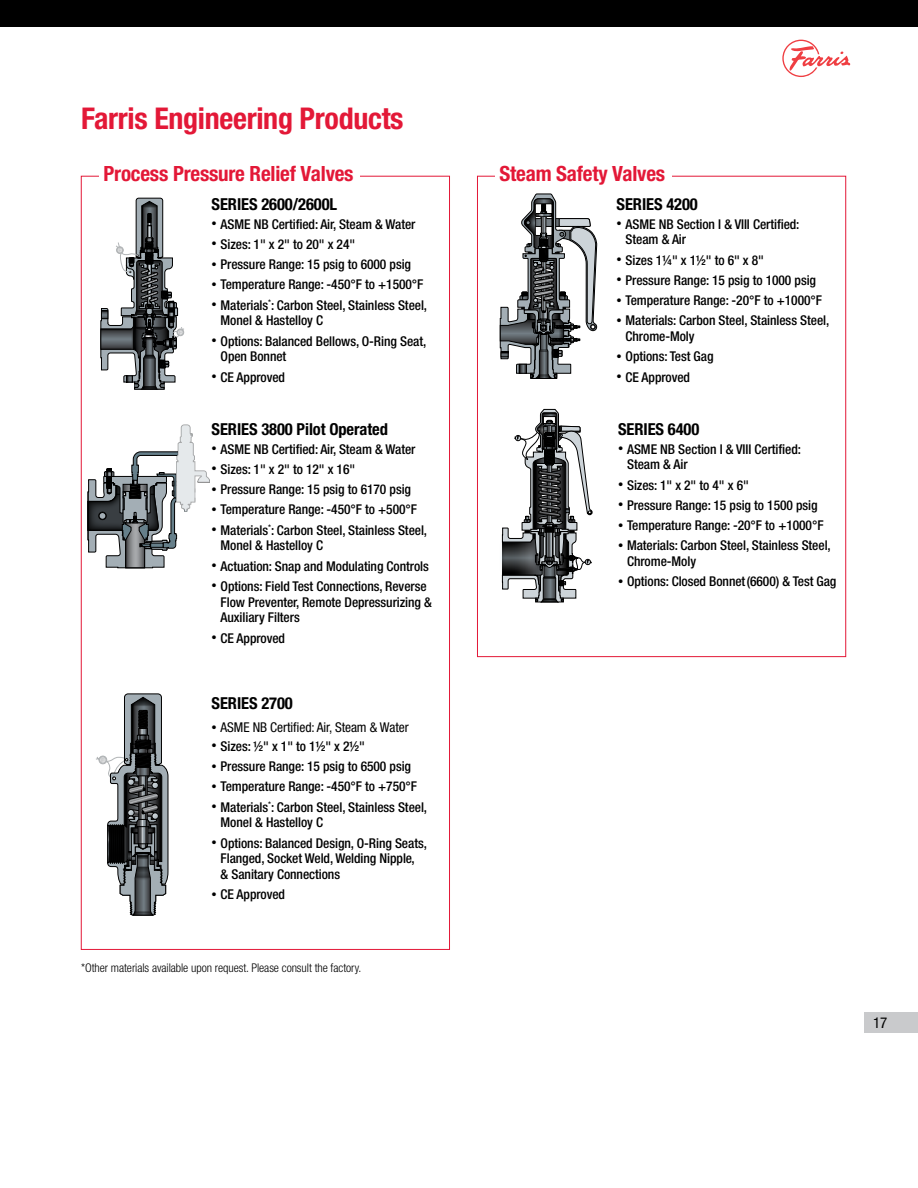
<style>
.page{position:relative;width:918px;height:1188px;background:#fff}
.page>*{position:absolute;margin:0;border:0;box-sizing:border-box;transform-origin:0 0}
.t1{font:700 condensed 30px "Helvetica Neue LT Std";letter-spacing:-.01em;color:#e31837}
.t2{font:700 condensed 21px "Helvetica Neue LT Std";letter-spacing:-.01em;color:#e31837}
.t3{font:700 condensed 16.5px "Helvetica Neue LT Std";letter-spacing:-.005em;color:#000}
.t4{font:condensed 15px "Helvetica Neue LT Std";color:#000}
.t5{font:500 condensed 13.5px/15.8px "Helvetica Neue LT Std";letter-spacing:-.005em;color:#000}
.t6{font:condensed 13.5px "Helvetica Neue LT Std";letter-spacing:-.005em;color:#000}
.t7{font:300 condensed 12px "Helvetica Neue LT Std";letter-spacing:-.005em;color:#000}
.s1{font-size:10.5px}
</style>
<div class="page">
<div style="left:864px;top:1012px;width:54px;height:22px;background:#c9cacc"></div>
<svg style="left:782px;top:40px;width:68px;height:37px"></svg>
<div style="left:0;top:0;width:918px;height:27px;background:#000"></div>
<div style="left:81px;top:176px;width:369px;height:774px;background:#fff;border:1px solid #e31837"></div>
<div style="left:477px;top:176px;width:369px;height:481px;background:#fff;border:1px solid #e31837"></div>
<div style="left:99px;top:162px;width:261px;height:25px;background:#fff"></div>
<div style="left:495px;top:162px;width:177px;height:25px;background:#fff"></div>
<svg style="left:501px;top:409px;width:91px;height:193px"></svg>
<svg style="left:88px;top:425px;width:122px;height:143px"></svg>
<svg style="left:500px;top:194px;width:97px;height:185px"></svg>
<svg style="left:101px;top:198px;width:83px;height:191px"></svg>
<svg style="left:96px;top:694px;width:72px;height:221px"></svg>
<h1 class="t1" style="left:81px;top:101px;width:324px">Farris Engineering Products</h1>
<h2 class="t2" style="left:104px;top:161px;width:252px">Process Pressure Relief Valves</h2>
<h2 class="t2" style="left:500px;top:161px;width:167px">Steam Safety Valves</h2>
<p class="t3" style="left:212px;top:194px;width:127px">SERIES 2600/2600L</p>
<p class="t5" style="left:212px;top:216px;width:205px"><span class="s1">•</span> ASME NB Certified: Air, Steam &amp; Water</p>
<p class="t5" style="left:212px;top:236px;width:145px"><span class="s1">•</span> Sizes: 1" x 2" to 20" x 24"</p>
<p class="t5" style="left:212px;top:256px;width:201px"><span class="s1">•</span> Pressure Range: 15 psig to 6000 psig</p>
<p class="t5" style="left:212px;top:276px;width:213px"><span class="s1">•</span> Temperature Range: -450°F to +1500°F</p>
<p class="t5" style="left:221px;top:297px;width:208px;text-indent:-9px"><span class="s1">•</span> Materials<sup>*</sup>: Carbon Steel, Stainless Steel,<br>Monel &amp; Hastelloy C</p>
<p class="t5" style="left:221px;top:333px;width:207px;text-indent:-9px"><span class="s1">•</span> Options: Balanced Bellows, O-Ring Seat,<br>Open Bonnet</p>
<p class="t5" style="left:212px;top:369px;width:75px"><span class="s1">•</span> CE Approved</p>
<p class="t3" style="left:212px;top:419px;width:178px">SERIES 3800 Pilot Operated</p>
<p class="t5" style="left:212px;top:441px;width:205px"><span class="s1">•</span> ASME NB Certified: Air, Steam &amp; Water</p>
<p class="t5" style="left:212px;top:461px;width:145px"><span class="s1">•</span> Sizes: 1" x 2" to 12" x 16"</p>
<p class="t5" style="left:212px;top:481px;width:201px"><span class="s1">•</span> Pressure Range: 15 psig to 6170 psig</p>
<p class="t5" style="left:212px;top:501px;width:207px"><span class="s1">•</span> Temperature Range: -450°F to +500°F</p>
<p class="t5" style="left:221px;top:522px;width:208px;text-indent:-9px"><span class="s1">•</span> Materials<sup>*</sup>: Carbon Steel, Stainless Steel,<br>Monel &amp; Hastelloy C</p>
<p class="t5" style="left:212px;top:558px;width:219px"><span class="s1">•</span> Actuation: Snap and Modulating Controls</p>
<p class="t5" style="left:221px;top:578px;width:213px;text-indent:-9px"><span class="s1">•</span> Options: Field Test Connections, Reverse<br>Flow Preventer, Remote Depressurizing &amp;<br>Auxiliary Filters</p>
<p class="t5" style="left:212px;top:630px;width:75px"><span class="s1">•</span> CE Approved</p>
<p class="t3" style="left:212px;top:693px;width:83px">SERIES 2700</p>
<p class="t6" style="left:212px;top:719px;width:199px"><span class="s1">•</span> ASME NB Certified: Air, Steam &amp; Water</p>
<p class="t5" style="left:212px;top:738px;width:155px"><span class="s1">•</span> Sizes: ½" x 1" to 1½" x 2½"</p>
<p class="t5" style="left:212px;top:758px;width:201px"><span class="s1">•</span> Pressure Range: 15 psig to 6500 psig</p>
<p class="t5" style="left:212px;top:778px;width:207px"><span class="s1">•</span> Temperature Range: -450°F to +750°F</p>
<p class="t5" style="left:221px;top:799px;width:208px;text-indent:-9px"><span class="s1">•</span> Materials<sup>*</sup>: Carbon Steel, Stainless Steel,<br>Monel &amp; Hastelloy C</p>
<p class="t5" style="left:221px;top:835px;width:208px;text-indent:-9px"><span class="s1">•</span> Options: Balanced Design, O-Ring Seats,<br>Flanged, Socket Weld, Welding Nipple,<br>&amp; Sanitary Connections</p>
<p class="t5" style="left:212px;top:886px;width:75px"><span class="s1">•</span> CE Approved</p>
<p class="t7" style="left:81px;top:960px;width:282px">*Other materials available upon request. Please consult the factory.</p>
<p class="t3" style="left:617px;top:194px;width:83px">SERIES 4200</p>
<p class="t5" style="left:626px;top:216px;width:175px;text-indent:-9px"><span class="s1">•</span> ASME NB Section I &amp; VIII Certified:<br>Steam &amp; Air</p>
<p class="t5" style="left:617px;top:252px;width:149px"><span class="s1">•</span> Sizes 1¼" x 1½" to 6" x 8"</p>
<p class="t5" style="left:617px;top:272px;width:201px"><span class="s1">•</span> Pressure Range: 15 psig to 1000 psig</p>
<p class="t5" style="left:617px;top:292px;width:207px"><span class="s1">•</span> Temperature Range: -20°F to +1000°F</p>
<p class="t5" style="left:626px;top:312px;width:205px;text-indent:-9px"><span class="s1">•</span> Materials: Carbon Steel, Stainless Steel,<br>Chrome-Moly</p>
<p class="t5" style="left:617px;top:348px;width:98px"><span class="s1">•</span> Options: Test Gag</p>
<p class="t5" style="left:617px;top:369px;width:75px"><span class="s1">•</span> CE Approved</p>
<p class="t3" style="left:618px;top:419px;width:83px">SERIES 6400</p>
<p class="t5" style="left:627px;top:441px;width:175px;text-indent:-9px"><span class="s1">•</span> ASME NB Section I &amp; VIII Certified:<br>Steam &amp; Air</p>
<p class="t5" style="left:618px;top:477px;width:132px"><span class="s1">•</span> Sizes: 1" x 2" to 4" x 6"</p>
<p class="t5" style="left:618px;top:497px;width:201px"><span class="s1">•</span> Pressure Range: 15 psig to 1500 psig</p>
<p class="t5" style="left:618px;top:517px;width:207px"><span class="s1">•</span> Temperature Range: -20°F to +1000°F</p>
<p class="t5" style="left:627px;top:537px;width:205px;text-indent:-9px"><span class="s1">•</span> Materials: Carbon Steel, Stainless Steel,<br>Chrome-Moly</p>
<p class="t5" style="left:618px;top:573px;width:220px"><span class="s1">•</span> Options: Closed Bonnet(6600) &amp; Test Gag</p>
<p class="t4" style="left:873px;top:1014px;width:16px">17</p>
</div>
